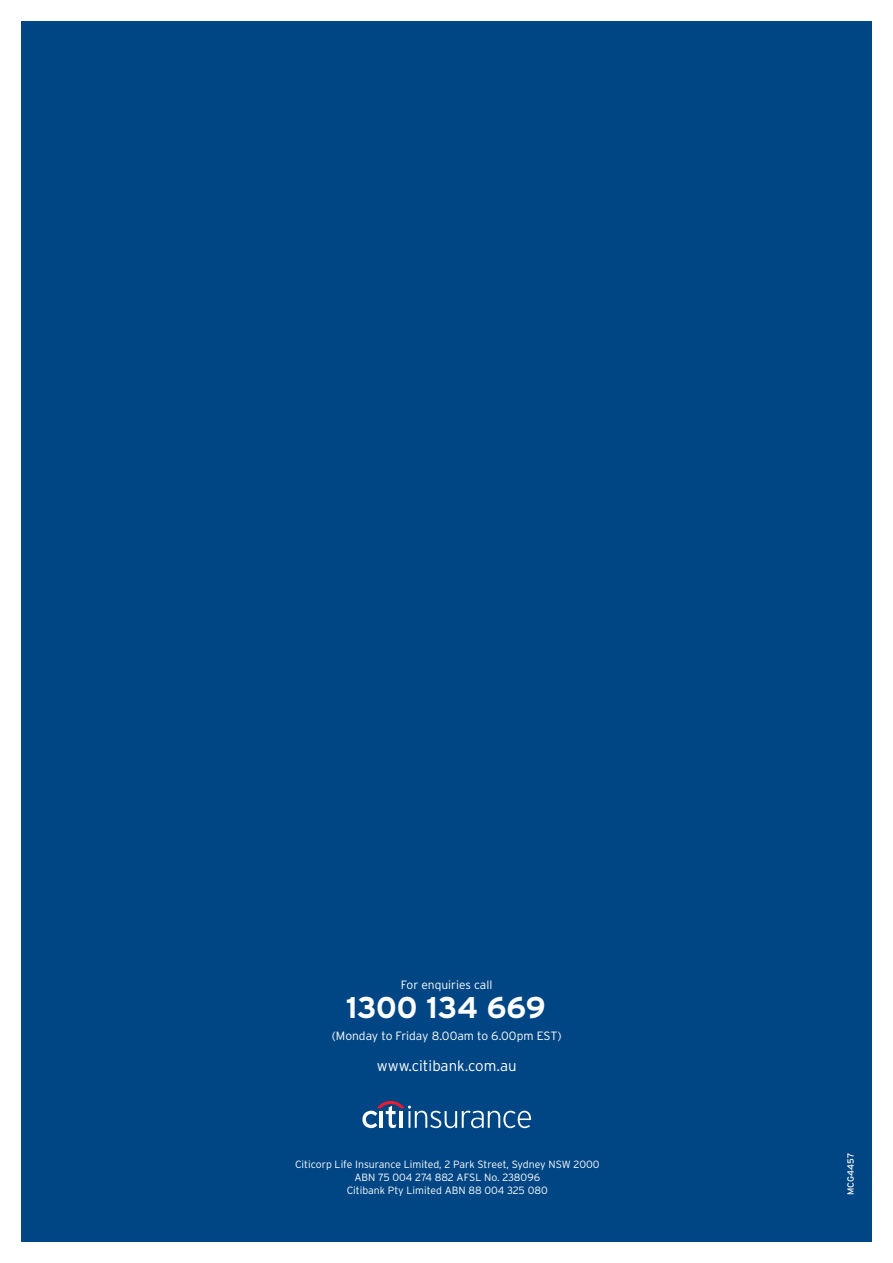
<style>
.page{position:relative;width:893px;height:1263px;background:#fff}
.page>*{position:absolute;margin:0;border:0;box-sizing:border-box;transform-origin:0 0}
.t1{font:700 30px "Interstate";color:#fff}
.t2{font:300 15px "Interstate";color:#fff}
.t3{font:300 12px "Interstate";color:#fff}
.t4{font:300 10.5px/12.6px "Interstate";color:#fff;text-align:center}
.t5{font:9px "Interstate";letter-spacing:-.01em;color:#fff}
</style>
<div class="page">
<div style="left:21px;top:21px;width:851px;height:1221px;background:#004684"></div>
<svg style="left:362px;top:1101px;width:169px;height:27px"></svg>
<p class="t3" style="left:401px;top:980px;width:93px">For enquiries call</p>
<h1 class="t1" style="left:346px;top:996px;width:201px">1300 134 669</h1>
<p class="t3" style="left:332px;top:1031px;width:231px">(Monday to Friday 8.00am to 6.00pm EST)</p>
<h2 class="t2" style="left:377px;top:1060px;width:141px">www.citibank.com.au</h2>
<p class="t4" style="left:295px;top:1159px;width:306px">Citicorp Life Insurance Limited, 2 Park Street, Sydney NSW 2000<br>ABN 75 004 274 882 AFSL No. 238096<br>Citibank Pty Limited ABN 88 004 325 080</p>
<p class="t5" style="left:847px;top:1195px;width:43px;rotate:-90deg">MCG4457</p>
</div>
